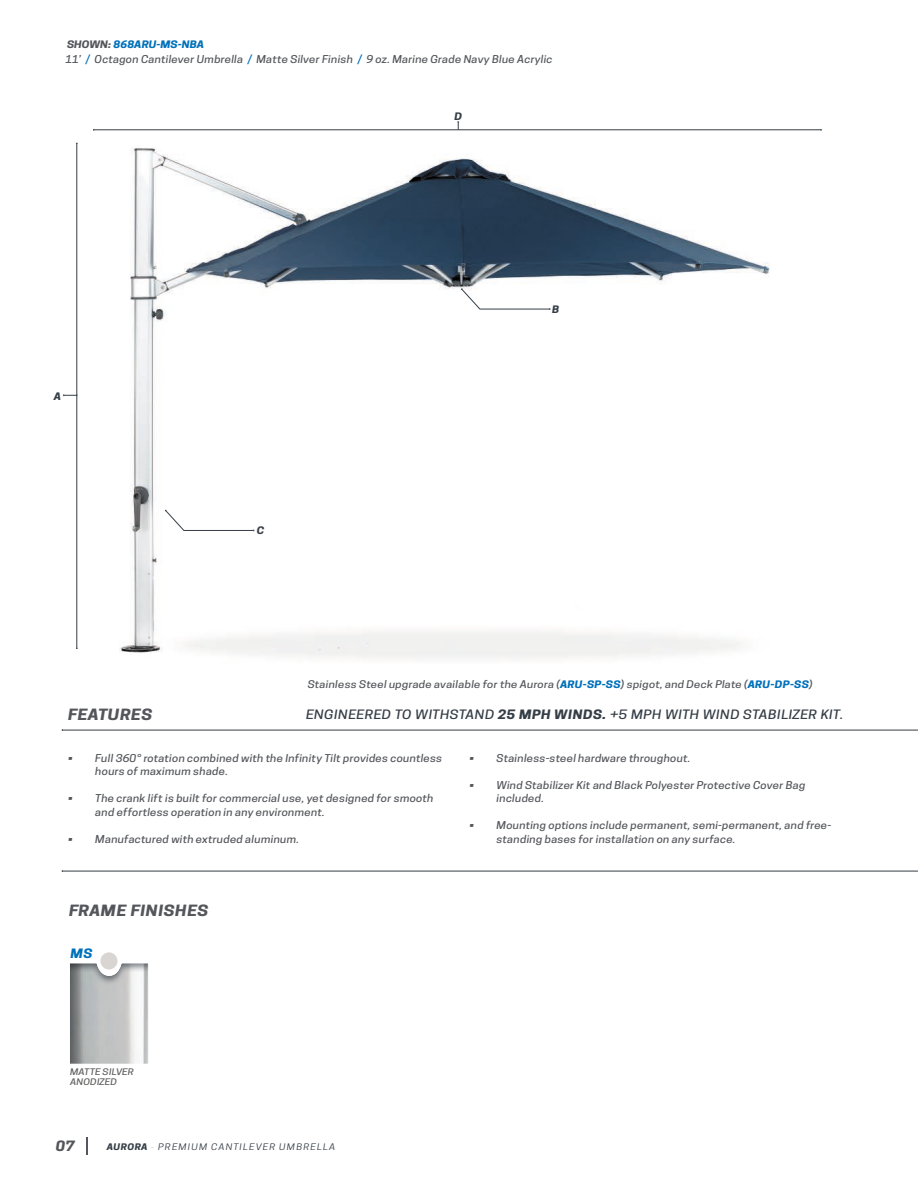
<style>
.page{position:relative;width:918px;height:1188px;background:#fff}
.page>*{position:absolute;margin:0;border:0;box-sizing:border-box;transform-origin:0 0}
.t1{font:italic 700 14.55px "Cooper Hewitt";letter-spacing:.02em;color:#54565b;scale:1.19 1}
.t2{font:italic 700 13.35px "Cooper Hewitt";color:#54565b;scale:1.19 1}
.t3{font:italic 500 12.15px "Cooper Hewitt";letter-spacing:.01em;color:#353e46;scale:1.18 1}
.t4{font:italic 700 12.15px "Cooper Hewitt";color:#0071ba;scale:1.19 1}
.t5{font:italic 500 10.2px/13.5px "Cooper Hewitt";letter-spacing:.02em;color:#54565b;scale:1.13 1}
.t6{font:italic 500 9.9px "Cooper Hewitt";letter-spacing:.02em;color:#54565b;scale:1.16 1}
.t7{font:italic 700 9.75px "Cooper Hewitt";color:#0071ba;scale:1.19 1}
.t8{font:italic 700 9.75px "Cooper Hewitt";color:#353e46;scale:1.19 1}
.t9{font:italic 8.55px "Cooper Hewitt";letter-spacing:.11em;color:#353e46;scale:1.19 1}
.t10{font:italic 500 8.55px/10.5px "Cooper Hewitt";color:#615f5e;scale:1.19 1}
.s1{color:#54565b}
.s2{color:#0071ba}
.s3{font-weight:700;font-size:9.75px;color:#0071ba}
.s4{font-weight:700}
.s5{font-weight:100;font-style:normal}
</style>
<div class="page">
<img style="left:63px;top:146px;width:707px;height:512px">
<hr style="left:62px;top:730px;width:856px;height:1px;background:#353e46">
<svg style="left:86px;top:1137px;width:2px;height:18px"></svg>
<hr style="left:62px;top:871px;width:856px;height:1px;background:#353e46">
<hr style="left:77px;top:143px;width:1px;height:505px;background:#353e46">
<svg style="left:164px;top:509px;width:91px;height:22px"></svg>
<svg style="left:63px;top:394px;width:15px;height:2px"></svg>
<hr style="left:94px;top:130px;width:727px;height:1px;background:#353e46">
<svg style="left:457px;top:122px;width:2px;height:8px"></svg>
<svg style="left:461px;top:288px;width:90px;height:22px"></svg>
<svg style="left:69px;top:963px;width:80px;height:101px"></svg>
<div style="left:100px;top:952px;width:18px;height:18px;background:#d9d5d3;border-radius:50%"></div>
<p class="t7" style="left:67px;top:39px;width:117px"><span class="s1">SHOWN:</span> 868ARU-MS-NBA</p>
<p class="t5" style="left:66px;top:52px;width:432px">11’ <span class="s2">/</span> Octagon Cantilever Umbrella <span class="s2">/</span> Matte Silver Finish <span class="s2">/</span> 9 oz. Marine Grade Navy Blue Acrylic</p>
<p class="t8" style="left:54px;top:391px;width:8px">A</p>
<p class="t8" style="left:455px;top:111px;width:8px">D</p>
<p class="t8" style="left:552px;top:304px;width:8px">B</p>
<p class="t8" style="left:257px;top:525px;width:8px">C</p>
<p class="t6" style="left:308px;top:679px;width:437px">Stainless Steel upgrade available for the Aurora (<span class="s3">ARU-SP-SS</span>) spigot, and Deck Plate (<span class="s3">ARU-DP-SS</span>)</p>
<p class="t1" style="left:68px;top:706px;width:72px">FEATURES</p>
<p class="t5" style="left:95px;top:751px;width:309px;text-indent:-27px">• Full 360° rotation combined with the Infinity Tilt provides countless hours of maximum shade.</p>
<p class="t5" style="left:95px;top:792px;width:301px;text-indent:-27px">• The crank lift is built for commercial use, yet designed for smooth and effortless operation in any environment.</p>
<p class="t5" style="left:68px;top:832px;width:206px">• Manufactured with extruded aluminum.</p>
<p class="t3" style="left:306px;top:708px;width:457px">ENGINEERED TO WITHSTAND <span class="s4">25 MPH WINDS.</span> +5 MPH WITH WIND STABILIZER KIT.</p>
<p class="t5" style="left:470px;top:751px;width:197px">• Stainless-steel hardware throughout.</p>
<p class="t5" style="left:497px;top:778px;width:275px;text-indent:-27px">• Wind Stabilizer Kit and Black Polyester Protective Cover Bag included.</p>
<p class="t5" style="left:497px;top:819px;width:298px;text-indent:-27px">• Mounting options include permanent, semi-permanent, and free&shy;standing bases for installation on any surface.</p>
<p class="t1" style="left:69px;top:902px;width:119px">FRAME FINISHES</p>
<p class="t4" style="left:70px;top:946px;width:20px">MS</p>
<p class="t10" style="left:70px;top:1066px;width:55px">MATTE SILVER<br>ANODIZED</p>
<p class="t2" style="left:56px;top:1138px;width:17px">07</p>
<p class="t9" style="left:107px;top:1142px;width:193px"><span class="s4">AURORA</span> <span class="s5">-</span> PREMIUM CANTILEVER UMBRELLA</p>
</div>
